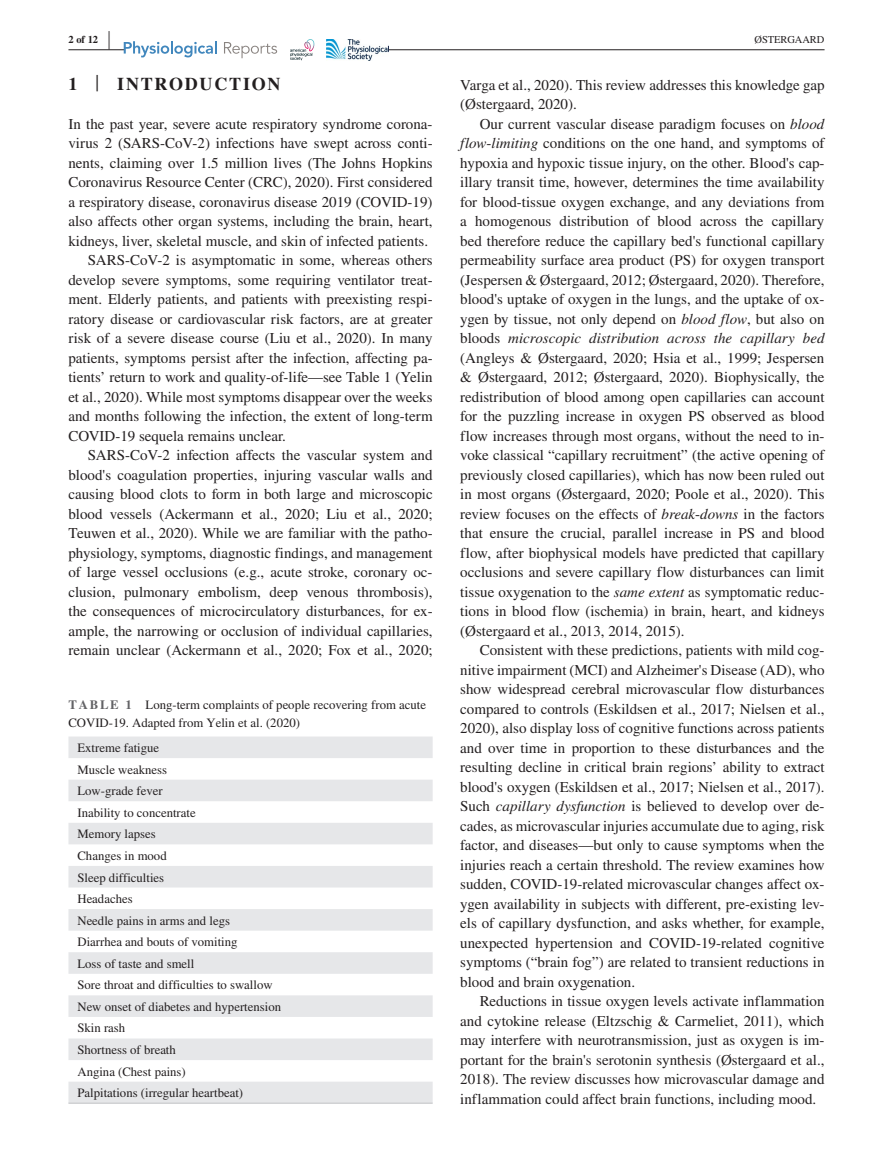
<style>
.page{position:relative;width:893px;height:1174px;background:#fff}
.page>*{position:absolute;margin:0;border:0;box-sizing:border-box;transform-origin:0 0}
.t1{font:700 25.95px "STIX";color:#231f20;scale:.36 1}
.t2{font:700 18px "STIX";letter-spacing:.1em;color:#231f20}
.t3{font:15px/19.5px "STIX";color:#231f20;text-align:justify}
.t4{font:12.75px/21.6px "STIX";color:#231f20}
.t5{font:10.5px "STIX";color:#231f20}
.t6{font:700 10.5px "STIX";color:#231f20}
.s1{font-weight:400;font-size:23.7px}
.s2{font-style:italic}
.s3{font-weight:700;color:#636366}
</style>
<div class="page">
<hr style="left:68px;top:49px;width:756px;height:1px;background:#231f20">
<div style="left:124px;top:39px;width:264px;height:21px;background:#fff"></div>
<svg style="left:290px;top:39px;width:24px;height:21px"></svg>
<img style="left:327px;top:39px;width:61px;height:21px">
<svg style="left:124px;top:41px;width:93px;height:16px"></svg>
<svg style="left:224px;top:42px;width:53px;height:16px"></svg>
<svg style="left:68px;top:736px;width:365px;height:366px;fill:#e6e7e9"></svg>
<hr style="left:68px;top:1102px;width:365px;height:2px;background:#d1d2d4">
<p class="t6" style="left:68px;top:33px;width:31px">2 of 12</p>
<h1 class="t1" style="left:108px;top:24px;width:7px">|</h1>
<p class="t5" style="left:754px;top:32px;width:71px">ØSTERGAARD</p>
<p class="t2" style="left:68px;top:73px;width:214px">1 <span class="s1">|</span> INTRODUCTION</p>
<p class="t3" style="left:68px;top:115px;width:366px">In the past year, severe acute respiratory syndrome corona-</p>
<p class="t3" style="left:68px;top:134px;width:366px">virus 2 (SARS-CoV-2) infections have swept across conti-</p>
<p class="t3" style="left:68px;top:154px;width:366px">nents, claiming over 1.5 million lives (The Johns Hopkins</p>
<p class="t3" style="left:68px;top:173px;width:366px">Coronavirus Resource Center (CRC), 2020). First considered</p>
<p class="t3" style="left:68px;top:193px;width:366px">a respiratory disease, coronavirus disease 2019 (COVID-19)</p>
<p class="t3" style="left:68px;top:212px;width:366px">also affects other organ systems, including the brain, heart,</p>
<p class="t3" style="left:68px;top:232px;width:361px">kidneys, liver, skeletal muscle, and skin of infected patients.</p>
<p class="t3" style="left:88px;top:251px;width:346px">SARS-CoV-2 is asymptomatic in some, whereas others</p>
<p class="t3" style="left:68px;top:271px;width:366px">develop severe symptoms, some requiring ventilator treat-</p>
<p class="t3" style="left:68px;top:290px;width:366px">ment. Elderly patients, and patients with preexisting respi-</p>
<p class="t3" style="left:68px;top:310px;width:366px">ratory disease or cardiovascular risk factors, are at greater</p>
<p class="t3" style="left:68px;top:329px;width:366px">risk of a severe disease course (Liu et al., 2020). In many</p>
<p class="t3" style="left:68px;top:349px;width:366px">patients, symptoms persist after the infection, affecting pa-</p>
<p class="t3" style="left:68px;top:368px;width:366px">tients’ return to work and quality-of-life—see Table 1 (Yelin</p>
<p class="t3" style="left:68px;top:388px;width:366px">et al., 2020). While most symptoms disappear over the weeks</p>
<p class="t3" style="left:68px;top:407px;width:366px">and months following the infection, the extent of long-term</p>
<p class="t3" style="left:68px;top:427px;width:219px">COVID-19 sequela remains unclear.</p>
<p class="t3" style="left:88px;top:446px;width:346px">SARS-CoV-2 infection affects the vascular system and</p>
<p class="t3" style="left:68px;top:466px;width:366px">blood's coagulation properties, injuring vascular walls and</p>
<p class="t3" style="left:68px;top:485px;width:366px">causing blood clots to form in both large and microscopic</p>
<p class="t3" style="left:68px;top:505px;width:366px">blood vessels (Ackermann et al., 2020; Liu et al., 2020;</p>
<p class="t3" style="left:68px;top:524px;width:366px">Teuwen et al., 2020). While we are familiar with the patho-</p>
<p class="t3" style="left:68px;top:544px;width:366px">physiology, symptoms, diagnostic findings, and management</p>
<p class="t3" style="left:68px;top:563px;width:366px">of large vessel occlusions (e.g., acute stroke, coronary oc-</p>
<p class="t3" style="left:68px;top:583px;width:366px">clusion, pulmonary embolism, deep venous thrombosis),</p>
<p class="t3" style="left:68px;top:602px;width:366px">the consequences of microcirculatory disturbances, for ex-</p>
<p class="t3" style="left:68px;top:622px;width:366px">ample, the narrowing or occlusion of individual capillaries,</p>
<p class="t3" style="left:68px;top:641px;width:366px">remain unclear (Ackermann et al., 2020; Fox et al., 2020;</p>
<p class="t3" style="left:460px;top:76px;width:366px">Varga et al., 2020). This review addresses this knowledge gap (Østergaard, 2020).</p>
<p class="t3" style="left:460px;top:115px;width:366px;text-indent:20px">Our current vascular disease paradigm focuses on <span class="s2">blood flow</span>-<span class="s2">limiting</span> conditions on the one hand, and symptoms of hypoxia and hypoxic tissue injury, on the other. Blood's cap&shy;illary transit time, however, determines the time availability for blood-tissue oxygen exchange, and any deviations from a homogenous distribution of blood across the capillary bed therefore reduce the capillary bed's functional capillary permeability surface area product (PS) for oxygen transport (Jespersen &amp; Østergaard, 2012; Østergaard, 2020). Therefore, blood's uptake of oxygen in the lungs, and the uptake of ox&shy;ygen by tissue, not only depend on <span class="s2">blood flow</span>, but also on bloods <span class="s2">microscopic distribution across the capillary bed </span>(Angleys &amp; Østergaard, 2020; Hsia et al., 1999; Jespersen &amp; Østergaard, 2012; Østergaard, 2020). Biophysically, the redistribution of blood among open capillaries can account for the puzzling increase in oxygen PS observed as blood flow increases through most organs, without the need to in&shy;voke classical “capillary recruitment” (the active opening of previously closed capillaries), which has now been ruled out in most organs (Østergaard, 2020; Poole et al., 2020). This review focuses on the effects of <span class="s2">break</span>-<span class="s2">downs</span> in the factors that ensure the crucial, parallel increase in PS and blood flow, after biophysical models have predicted that capillary occlusions and severe capillary flow disturbances can limit tissue oxygenation to the <span class="s2">same extent</span> as symptomatic reduc&shy;tions in blood flow (ischemia) in brain, heart, and kidneys (Østergaard et al., 2013, 2014, 2015).</p>
<p class="t3" style="left:460px;top:641px;width:366px;text-indent:20px">Consistent with these predictions, patients with mild cog&shy;nitive impairment (MCI) and Alzheimer's Disease (AD), who show widespread cerebral microvascular flow disturbances compared to controls (Eskildsen et al., 2017; Nielsen et al., 2020), also display loss of cognitive functions across patients and over time in proportion to these disturbances and the resulting decline in critical brain regions’ ability to extract blood's oxygen (Eskildsen et al., 2017; Nielsen et al., 2017).<br>Such <span class="s2">capillary dysfunction</span> is believed to develop over de&shy;cades, as microvascular injuries accumulate due to aging, risk factor, and diseases—but only to cause symptoms when the injuries reach a certain threshold. The review examines how sudden, COVID-19-related microvascular changes affect ox&shy;ygen availability in subjects with different, pre-existing lev&shy;els of capillary dysfunction, and asks whether, for example, unexpected hypertension and COVID-19-related cognitive symptoms (“brain fog”) are related to transient reductions in blood and brain oxygenation.</p>
<p class="t3" style="left:460px;top:992px;width:366px;text-indent:20px">Reductions in tissue oxygen levels activate inflammation and cytokine release (Eltzschig &amp; Carmeliet, 2011), which may interfere with neurotransmission, just as oxygen is im&shy;portant for the brain's serotonin synthesis (Østergaard et al., 2018). The review discusses how microvascular damage and inflammation could affect brain functions, including mood.</p>
<p class="t4" style="left:68px;top:696px;width:359px;line-height:18px"><span class="s3">TABLE 1</span> Long-term complaints of people recovering from acute<br>COVID-19. Adapted from Yelin et al. (2020)</p>
<p class="t4" style="left:77px;top:738px;width:205px">Extreme fatigue<br>Muscle weakness<br>Low-grade fever<br>Inability to concentrate<br>Memory lapses<br>Changes in mood<br>Sleep difficulties<br>Headaches<br>Needle pains in arms and legs<br>Diarrhea and bouts of vomiting<br>Loss of taste and smell<br>Sore throat and difficulties to swallow<br>New onset of diabetes and hypertension<br>Skin rash<br>Shortness of breath<br>Angina (Chest pains)<br>Palpitations (irregular heartbeat)</p>
</div>
